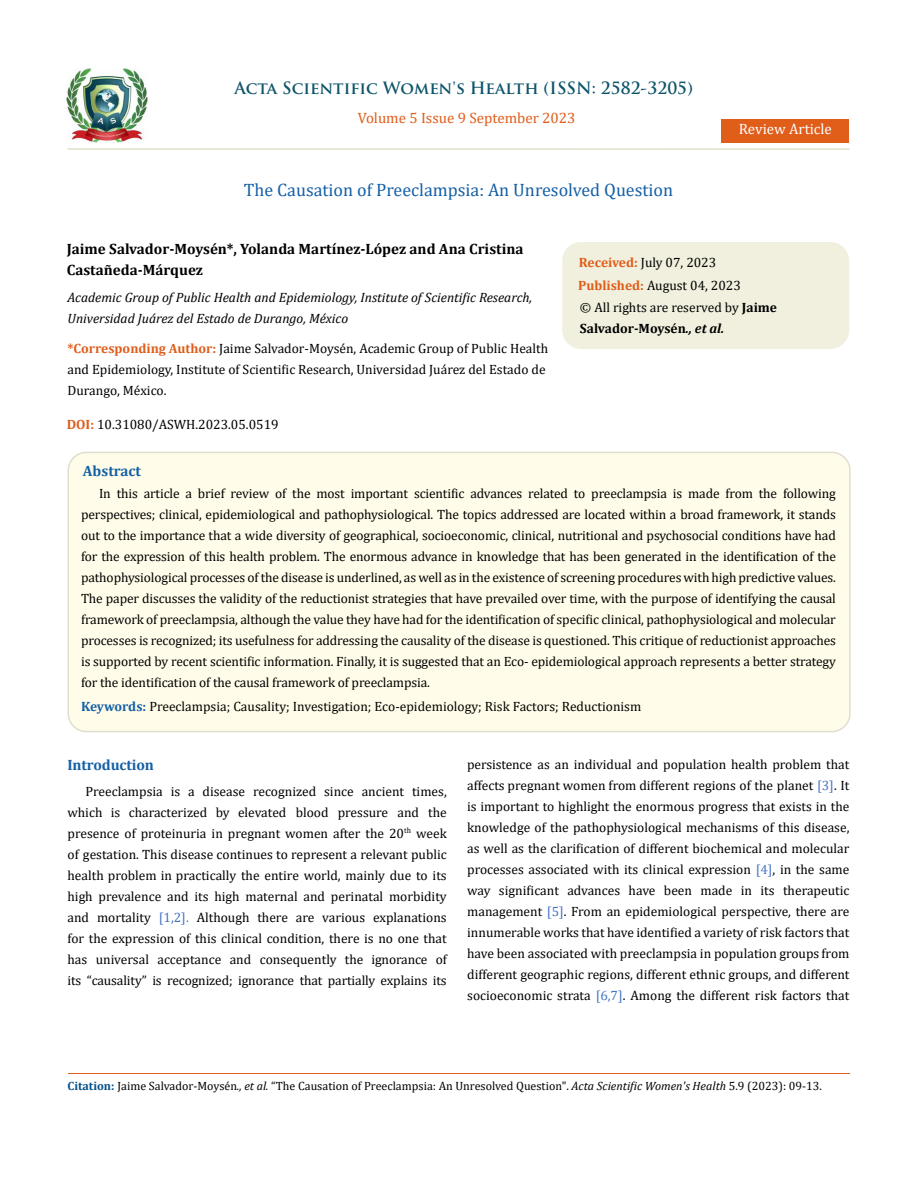
<style>
.page{position:relative;width:917px;height:1188px;background:#fff}
.page>*{position:absolute;margin:0;border:0;box-sizing:border-box;transform-origin:0 0}
.t1{font:18px "Cambria";color:#1560a6}
.t2{font:700 16.5px "Trajan Pro";color:#0e546a}
.t3{font:700 15px/21px "Cambria";color:#000}
.t4{font:15px "Cambria";color:#e05d1a}
.t5{font:700 15px "Cambria";letter-spacing:-.01em;color:#1560a6}
.t6{font:15px "Cambria";color:#fff}
.t7{font:13.5px/21px "Cambria";color:#000}
.t8{font:italic 13.5px/21px "Cambria";color:#000}
.t9{font:12px "Cambria";color:#000}
.s1{font-weight:700;color:#e05d1a}
.s2{font-weight:700}
.s3{font-weight:700;font-style:italic}
.s4{font-weight:700;color:#1560a6}
.s5{color:#4472c4}
.s6{font-weight:700;color:#035089}
.s7{font-style:italic}
</style>
<div class="page">
<img style="left:67px;top:68px;width:80px;height:74px">
<div style="left:721px;top:119px;width:128px;height:23px;background:#e05d1a"></div>
<div style="left:563px;top:243px;width:285px;height:105px;background:#f1f0de;border-radius:18px"></div>
<div style="left:562px;top:242px;width:287px;height:107px;border:2px solid #f1f0de;border-radius:18px"></div>
<div style="left:68px;top:452px;width:781px;height:280px;background:#fffde9;border-radius:18px"></div>
<div style="left:67px;top:452px;width:783px;height:280px;border:2px solid #e0dfcd;border-radius:18px"></div>
<hr style="left:68px;top:1073px;width:781px;height:1px;background:#e05d1a">
<hr style="left:67px;top:148px;width:782px;height:2px;background:#e0dfcd">
<p class="t2" style="left:234px;top:77px;width:460px">Acta Scientific Women's Health (ISSN: 2582-3205)</p>
<p class="t4" style="left:358px;top:109px;width:219px">Volume 5 Issue 9 September 2023</p>
<h1 class="t1" style="left:244px;top:180px;width:431px">The Causation of Preeclampsia: An Unresolved Question</h1>
<p class="t6" style="left:739px;top:120px;width:94px">Review Article</p>
<p class="t3" style="left:67px;top:238px;width:458px">Jaime Salvador-Moysén*, Yolanda Martínez-López and Ana Cristina<br>Castañeda-Márquez</p>
<p class="t8" style="left:67px;top:287px;width:466px">Academic Group of Public Health and Epidemiology, Institute of Scientific Research,<br>Universidad Juárez del Estado de Durango, México</p>
<p class="t7" style="left:67px;top:337px;width:482px"><span class="s1">*Corresponding Author:</span> Jaime Salvador-Moysén, Academic Group of Public Health and Epidemiology, Institute of Scientific Research, Universidad Juárez del Estado de<br>Durango, México.</p>
<p class="t7" style="left:67px;top:414px;width:213px"><span class="s1">DOI:</span> 10.31080/ASWH.2023.05.0519</p>
<p class="t7" style="left:578px;top:251px;width:164px;line-height:23px"><span class="s1">Received:</span> July 07, 2023<br><span class="s1">Published:</span> August 04, 2023</p>
<p class="t7" style="left:580px;top:297px;width:199px">© All rights are reserved by <span class="s2">Jaime<br>Salvador-Moysén</span><span class="s3">., et al.</span></p>
<p class="t5" style="left:83px;top:460px;width:60px">Abstract</p>
<p class="t7" style="left:81px;top:483px;width:756px;text-align:justify;text-indent:18px">In this article a brief review of the most important scientific advances related to preeclampsia is made from the following perspectives; clinical, epidemiological and pathophysiological. The topics addressed are located within a broad framework, it stands out to the importance that a wide diversity of geographical, socioeconomic, clinical, nutritional and psychosocial conditions have had for the expression of this health problem. The enormous advance in knowledge that has been generated in the identification of the pathophysiological processes of the disease is underlined, as well as in the existence of screening procedures with high predictive values.<br>The paper discusses the validity of the reductionist strategies that have prevailed over time, with the purpose of identifying the causal framework of preeclampsia, although the value they have had for the identification of specific clinical, pathophysiological and molecular processes is recognized; its usefulness for addressing the causality of the disease is questioned. This critique of reductionist approaches is supported by recent scientific information. Finally, it is suggested that an Eco- epidemiological approach represents a better strategy for the identification of the causal framework of preeclampsia.</p>
<p class="t7" style="left:81px;top:696px;width:561px"><span class="s4">Keywords:</span> Preeclampsia; Causality; Investigation; Eco-epidemiology; Risk Factors; Reductionism</p>
<p class="t5" style="left:67px;top:755px;width:88px">Introduction</p>
<p class="t7" style="left:67px;top:781px;width:381px;text-align:justify;text-indent:18px">Preeclampsia is a disease recognized since ancient times, which is characterized by elevated blood pressure and the presence of proteinuria in pregnant women after the 20<sup>th</sup> week of gestation. This disease continues to represent a relevant public health problem in practically the entire world, mainly due to its high prevalence and its high maternal and perinatal morbidity and mortality <span class="s5">[1,2].</span> Although there are various explanations for the expression of this clinical condition, there is no one that has universal acceptance and consequently the ignorance of its “causality” is recognized; ignorance that partially explains its</p>
<p class="t7" style="left:467px;top:754px;width:384px;text-align:justify">persistence as an individual and population health problem that affects pregnant women from different regions of the planet <span class="s5">[3]</span>. It is important to highlight the enormous progress that exists in the knowledge of the pathophysiological mechanisms of this disease, as well as the clarification of different biochemical and molecular processes associated with its clinical expression <span class="s5">[4]</span>, in the same way significant advances have been made in its therapeutic management <span class="s5">[5]</span>. From an epidemiological perspective, there are innumerable works that have identified a variety of risk factors that have been associated with preeclampsia in population groups from different geographic regions, different ethnic groups, and different socioeconomic strata <span class="s5">[6,7]</span>. Among the different risk factors that</p>
<p class="t9" style="left:68px;top:1079px;width:755px"><span class="s6">Citation:</span> Jaime Salvador-Moysén<span class="s7">., et al.</span> “The Causation of Preeclampsia: An Unresolved Question". <span class="s7">Acta Scientific Women's Health</span> 5.9 (2023): 09-13.</p>
</div>
